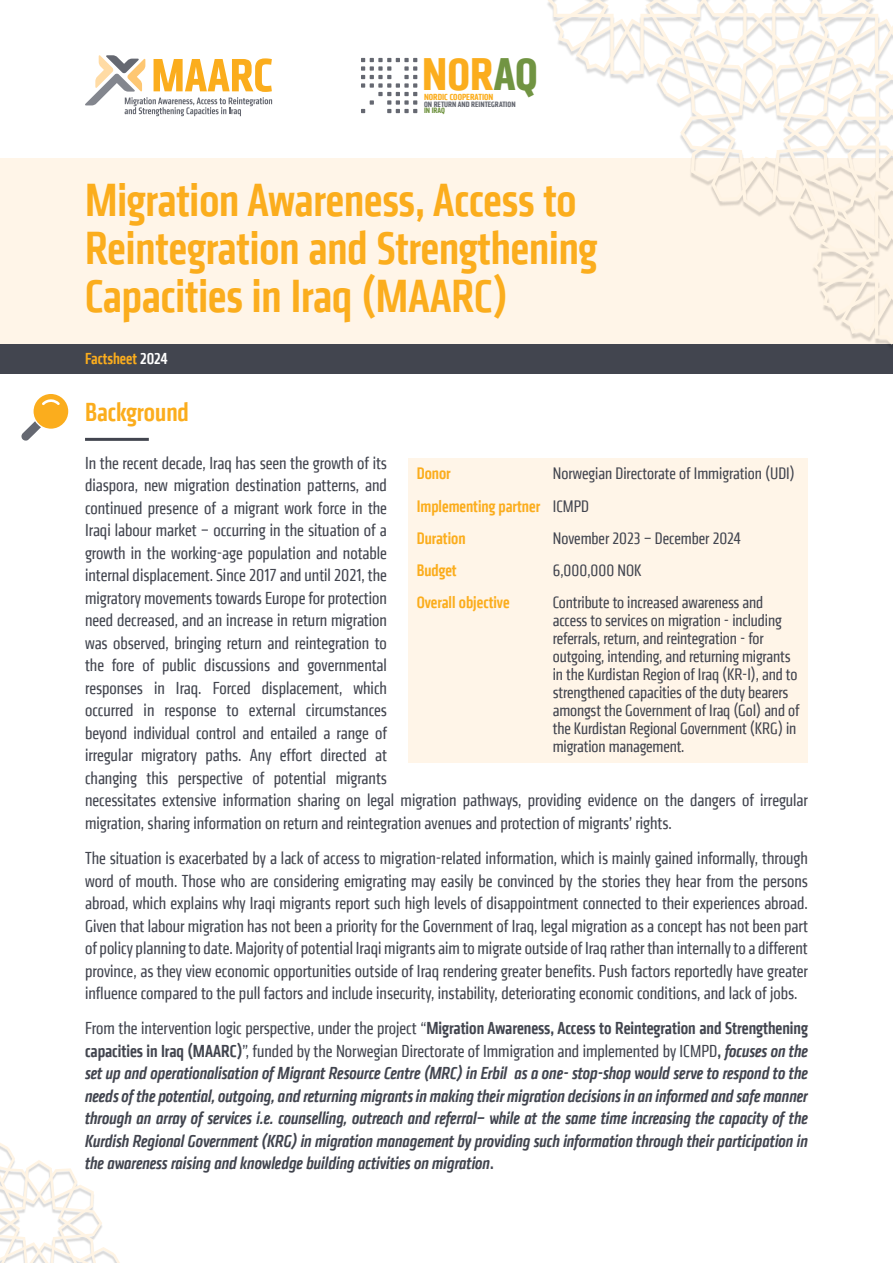
<style>
.page{position:relative;width:893px;height:1263px;background:#fff}
.page>*{position:absolute;margin:0;border:0;box-sizing:border-box;transform-origin:0 0}
.t1{font:500 condensed 48px/48px "Klavika CH";color:#fbad1d}
.t2{font:700 condensed 47.4px "Klavika CH";color:#fbad1d}
.t3{font:500 condensed 27px "Klavika CH";color:#fbad1d}
.t4{font:condensed 18px/22.5px "Klavika CH";color:#42454f}
.t5{font:italic 500 condensed 18px/22.5px "Klavika CH";color:#42454f;text-align:justify}
.t6{font:condensed 17.25px/18px "Klavika CH";letter-spacing:-.005em;color:#42454f}
.t7{font:500 condensed 17.25px "Klavika CH";color:#fbad1d}
.t8{font:500 condensed 16.5px "Klavika CH";color:#fbad1d}
.t9{font:700 condensed 9.15px "Klavika CH";color:#fbad1d}
.t10{font:700 condensed 8.1px "Klavika CH";color:#656871}
.t11{font:700 condensed 8.1px "Klavika CH";color:#719442}
.s1{color:#719442}
.s2{color:#fff}
.s3{font-weight:400;font-style:normal}
.s4{font-style:normal}
.s5{font-weight:500;color:#fbad1d}
</style>
<div class="page">
<div style="left:0;top:158px;width:893px;height:210px;background:#fff5e8"></div>
<div style="left:0;top:344px;width:893px;height:29px;background:#42454f"></div>
<hr style="left:85px;top:438px;width:64px;height:3px;background:#42454f">
<svg style="left:85px;top:55px;width:187px;height:61px"></svg>
<div style="left:523px;top:0;width:370px;height:447px;background:#000;opacity:.15"></div>
<svg style="left:547px;top:0;width:346px;height:345px"></svg>
<svg style="left:0;top:1143px;width:120px;height:120px"></svg>
<div style="left:408px;top:458px;width:400px;height:304px;background:#fff5e8"></div>
<svg style="left:361px;top:58px;width:56px;height:55px"></svg>
<svg style="left:21px;top:394px;width:47px;height:47px"></svg>
<h2 class="t2" style="left:422px;top:43px;width:117px">NOR<span class="s1">AQ</span></h2>
<p class="t9" style="left:424px;top:91px;width:71px">NORDIC COOPERATION</p>
<p class="t10" style="left:424px;top:99px;width:93px">ON RETURN AND REINTEGRATION</p>
<p class="t11" style="left:424px;top:105px;width:23px">IN IRAQ</p>
<h1 class="t1" style="left:85px;top:175px;width:514px">Migration Awareness, Access to<br>Reintegration and Strengthening<br>Capacities in Iraq (MAARC)</h1>
<p class="t8" style="left:85px;top:348px;width:84px">Factsheet <span class="s2">2024</span></p>
<h3 class="t3" style="left:85px;top:395px;width:105px">Background</h3>
<p class="t4" style="left:85px;top:452px;width:724px">In the recent decade, Iraq has seen the growth of its<br>diaspora, new migration destination patterns, and<br>continued presence of a migrant work force in the<br>Iraqi labour market – occurring in the situation of a<br>growth in the working-age population and notable<br>internal displacement. Since 2017 and until 2021, the<br>migratory movements towards Europe for protection<br>need decreased, and an increase in return migration<br>was observed, bringing return and reintegration to<br>the fore of public discussions and governmental<br>responses in Iraq. Forced displacement, which<br>occurred in response to external circumstances<br>beyond individual control and entailed a range of<br>irregular migratory paths. Any effort directed at<br>changing this perspective of potential migrants<br>necessitates extensive information sharing on legal migration pathways, providing evidence on the dangers of irregular migration, sharing information on return and reintegration avenues and protection of migrants’ rights.</p>
<p class="t4" style="left:85px;top:847px;width:724px;text-align:justify">The situation is exacerbated by a lack of access to migration-related information, which is mainly gained informally, through word of mouth. Those who are considering emigrating may easily be convinced by the stories they hear from the persons abroad, which explains why Iraqi migrants report such high levels of disappointment connected to their experiences abroad.<br>Given that labour migration has not been a priority for the Government of Iraq, legal migration as a concept has not been part of policy planning to date. Majority of potential Iraqi migrants aim to migrate outside of Iraq rather than internally to a different province, as they view economic opportunities outside of Iraq rendering greater benefits. Push factors reportedly have greater influence compared to the pull factors and include insecurity, instability, deteriorating economic conditions, and lack of jobs.</p>
<p class="t5" style="left:85px;top:1017px;width:724px"><span class="s3">From the intervention logic perspective, under the project “</span><span class="s4">Migration Awareness, Access to Reintegration and Strengthening capacities in Iraq (MAARC)</span><span class="s3">”, funded by the Norwegian Directorate of Immigration and implemented by ICMPD</span><span class="s4">,</span> focuses on the set up and operationalisation of Migrant Resource Centre (MRC) in Erbil as a one- stop-shop would serve to respond to the needs of the potential, outgoing, and returning migrants in making their migration decisions in an informed and safe manner through an array of services i.e. counselling, outreach and referral– while at the same time increasing the capacity of the Kurdish Regional Government (KRG) in migration management by providing such information through their participation in the awareness raising and knowledge building activities on migration<span class="s4">.</span></p>
<p class="t6" style="left:417px;top:458px;width:380px;line-height:32.1px;text-indent:136px">Norwegian Directorate of Immigration (UDI)<br><span class="s5">Implementing partner</span> ICMPD<br><span class="s5">Duration</span></p>
<p class="t7" style="left:417px;top:463px;width:36px">Donor</p>
<p class="t6" style="left:553px;top:529px;width:190px">November 2023 – December 2024</p>
<p class="t7" style="left:417px;top:559px;width:41px">Budget</p>
<p class="t6" style="left:553px;top:561px;width:90px">6,000,000 NOK</p>
<p class="t7" style="left:417px;top:591px;width:94px">Overall objective</p>
<p class="t6" style="left:553px;top:593px;width:248px">Contribute to increased awareness and access to services on migration - including referrals, return, and reintegration - for outgoing, intending, and returning migrants in the Kurdistan Region of Iraq (KR-I), and to strengthened capacities of the duty bearers amongst the Government of Iraq (GoI) and of the Kurdistan Regional Government (KRG) in migration management.</p>
</div>
